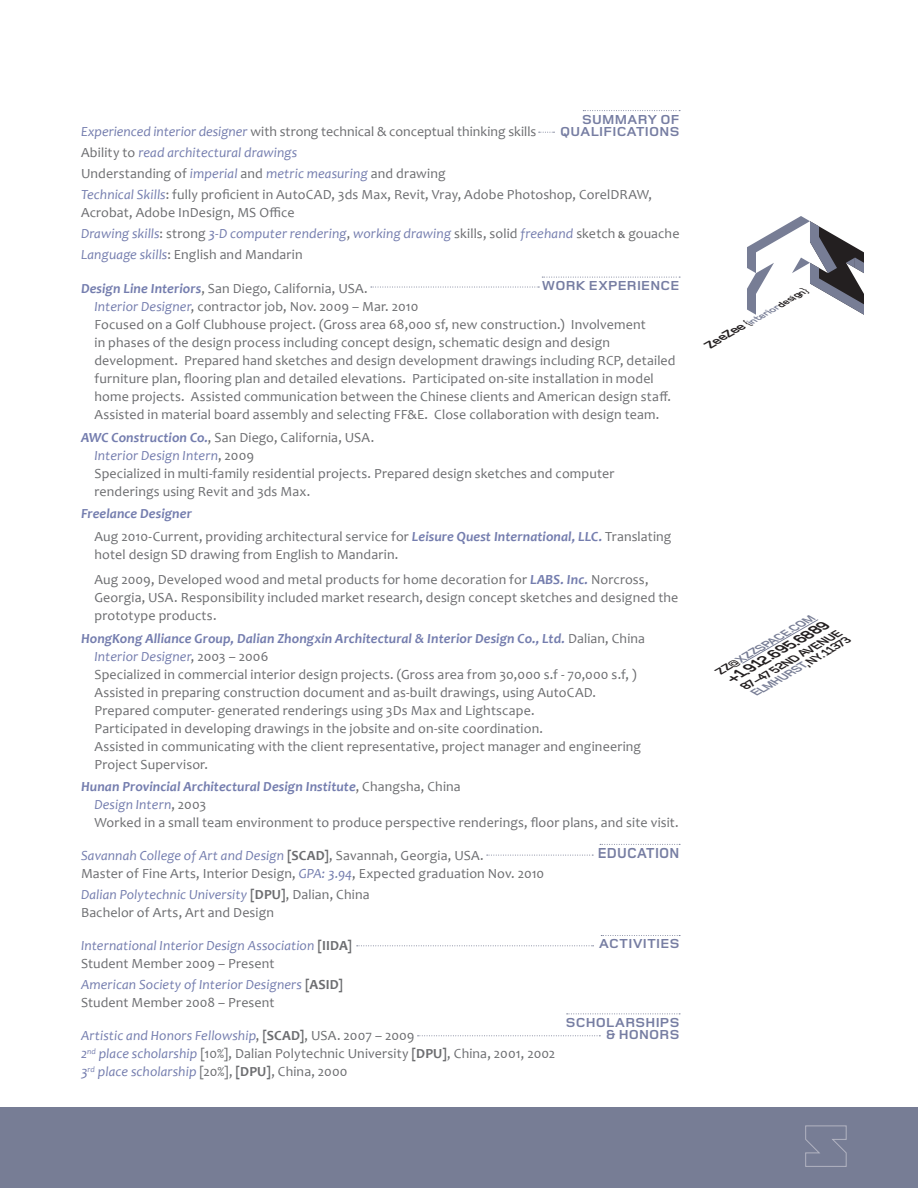
<style>
.page{position:relative;width:918px;height:1188px;background:#fff}
.page>*{position:absolute;margin:0;border:0;box-sizing:border-box;transform-origin:0 0}
.t1{font:700 15px "Foundry Monoline OT";letter-spacing:.01em;color:#767da2}
.t2{font:italic 700 14.55px "Foundry Monoline OT";color:#231f20;scale:1.15 1}
.t3{font:13.95px/18px "Candara";letter-spacing:.01em;color:#6c6d70}
.t4{font:italic 13.95px "Candara";letter-spacing:.01em;color:#747dae}
.t5{font:italic 700 13.95px "Candara";letter-spacing:.005em;color:#747dae}
.t6{font:700 13.5px/12px "Foundry Monoline OT";letter-spacing:.015em;color:#767da2;text-align:right;scale:1.11 1}
.t7{font:italic 700 11.55px "Foundry Monoline OT";color:#231f20;scale:1.15 1}
.t8{font:italic 700 11.1px "Foundry Monoline OT";color:#231f20;scale:1.15 1}
.t9{font:italic 700 10.95px "Foundry Monoline OT";color:#777d95;scale:1.15 1}
.t10{font:italic 700 9px "Foundry Monoline OT";color:#777d95;scale:1.15 1}
.s1{font-style:italic;color:#747dae}
.s2{font-style:normal;color:#6c6d70}
.s3{font-weight:700;font-style:normal;font-size:10.5px;color:#6c6d70}
.s4{font-weight:700;font-style:italic;color:#747dae}
.s5{font-weight:400;font-style:normal;color:#6c6d70}
.s6{font-weight:700;font-style:normal;color:#6c6d70}
.s7{font-weight:700}
.s8{font-size:12px;color:#231f20}
.s9{font-weight:500;color:#231f20}
.s10{color:#231f20}
.s11{color:#777d95}
</style>
<div class="page">
<svg style="left:747px;top:216px;width:117px;height:99px"></svg>
<svg style="left:742px;top:619px;width:77px;height:45px"></svg>
<div style="left:0;top:1107px;width:918px;height:81px;background:#777d95"></div>
<svg style="left:805px;top:1126px;width:42px;height:41px"></svg>
<svg style="left:539px;top:132px;width:16px;height:1px"></svg>
<svg style="left:371px;top:287px;width:168px;height:1px"></svg>
<svg style="left:542px;top:277px;width:138px;height:1px"></svg>
<svg style="left:600px;top:844px;width:80px;height:1px"></svg>
<svg style="left:601px;top:935px;width:79px;height:1px"></svg>
<svg style="left:567px;top:1014px;width:113px;height:1px"></svg>
<svg style="left:583px;top:110px;width:97px;height:1px"></svg>
<svg style="left:487px;top:855px;width:106px;height:1px"></svg>
<svg style="left:357px;top:945px;width:237px;height:1px"></svg>
<svg style="left:418px;top:1035px;width:182px;height:1px"></svg>
<p class="t6" style="left:560px;top:114px;width:109px">SUMMARY OF<br>QUALIFICATIONS</p>
<p class="t3" style="left:81px;top:122px;width:457px"><span class="s1">Experienced interior designer</span> with strong technical &amp; conceptual thinking skills</p>
<p class="t4" style="left:81px;top:144px;width:218px"><span class="s2">Ability to</span> read architectural drawings</p>
<p class="t3" style="left:81px;top:164px;width:366px">Understanding of <span class="s1">imperial</span> and <span class="s1">metric measuring</span> and drawing</p>
<p class="t3" style="left:81px;top:185px;width:573px"><span class="s1">Technical Skills</span>: fully proficient in AutoCAD, 3ds Max, Revit, Vray, Adobe Photoshop, CorelDRAW,<br>Acrobat, Adobe InDesign, MS Office</p>
<p class="t4" style="left:81px;top:225px;width:600px">Drawing skills<span class="s2">: strong</span> 3-D computer rendering<span class="s2">,</span> working drawing <span class="s2">skills, solid</span> freehand <span class="s2">sketch</span> <span class="s3">&amp;</span> <span class="s2">gouache</span></p>
<p class="t3" style="left:81px;top:245px;width:223px"><span class="s1">Language skills</span>: English and Mandarin</p>
<p class="t3" style="left:81px;top:280px;width:288px"><span class="s4">Design Line Interiors</span>, San Diego, California, USA.</p>
<p class="t3" style="left:94px;top:298px;width:325px"><span class="s1">Interior Designer</span>, contractor job, Nov. 2009 – Mar. 2010</p>
<p class="t3" style="left:94px;top:316px;width:583px">Focused on a Golf Clubhouse project. (Gross area 68,000 sf, new construction.) Involvement<br>in phases of the design process including concept design, schematic design and design development. Prepared hand sketches and design development drawings including RCP, detailed furniture plan, flooring plan and detailed elevations. Participated on-site installation in model home projects. Assisted communication between the Chinese clients and American design staff.<br>Assisted in material board assembly and selecting FF&amp;E. Close collaboration with design team.</p>
<p class="t3" style="left:81px;top:428px;width:295px"><span class="s4">AWC Construction Co.</span>, San Diego, California, USA.</p>
<p class="t4" style="left:94px;top:447px;width:161px">Interior Design Intern<span class="s2">, 2009</span></p>
<p class="t3" style="left:94px;top:464px;width:521px">Specialized in multi-family residential projects. Prepared design sketches and computer renderings using Revit and 3ds Max.</p>
<p class="t5" style="left:81px;top:505px;width:112px">Freelance Designer</p>
<p class="t3" style="left:94px;top:527px;width:578px">Aug 2010-Current, providing architectural service for <span class="s4">Leisure Quest International, LLC.</span> Translating hotel design SD drawing from English to Mandarin.</p>
<p class="t3" style="left:94px;top:571px;width:585px">Aug 2009, Developed wood and metal products for home decoration for <span class="s4">LABS. Inc.</span> Norcross,<br>Georgia, USA. Responsibility included market research, design concept sketches and designed the prototype products.</p>
<p class="t5" style="left:81px;top:630px;width:566px">HongKong Alliance Group, Dalian Zhongxin Architectural &amp; Interior Design Co., Ltd. <span class="s5">Dalian, China</span></p>
<p class="t4" style="left:94px;top:648px;width:175px">Interior Designer<span class="s2">, 2003 – 2006</span></p>
<p class="t3" style="left:94px;top:665px;width:544px">Specialized in commercial interior design projects. (Gross area from 30,000 s.f - 70,000 s.f, )</p>
<p class="t3" style="left:94px;top:683px;width:503px">Assisted in preparing construction document and as-built drawings, using AutoCAD.</p>
<p class="t3" style="left:94px;top:701px;width:442px">Prepared computer- generated renderings using 3Ds Max and Lightscape.</p>
<p class="t3" style="left:94px;top:719px;width:450px">Participated in developing drawings in the jobsite and on-site coordination.</p>
<p class="t3" style="left:94px;top:737px;width:548px">Assisted in communicating with the client representative, project manager and engineering<br>Project Supervisor.</p>
<p class="t5" style="left:81px;top:778px;width:381px">Hunan Provincial Architectural Design Institute<span class="s5">, Changsha, China</span></p>
<p class="t4" style="left:94px;top:796px;width:113px">Design Intern<span class="s2">, 2003</span></p>
<p class="t3" style="left:94px;top:814px;width:586px">Worked in a small team environment to produce perspective renderings, floor plans, and site visit.</p>
<p class="t4" style="left:81px;top:847px;width:404px">Savannah College of Art and Design <span class="s6">[SCAD]</span><span class="s2">, Savannah, Georgia, USA.</span></p>
<p class="t3" style="left:81px;top:865px;width:465px">Master of Fine Arts, Interior Design, <span class="s1">GPA: 3.94</span>, Expected graduation Nov. 2010</p>
<p class="t4" style="left:81px;top:886px;width:290px">Dalian Polytechnic University <span class="s6">[DPU]</span><span class="s2">, Dalian, China</span></p>
<p class="t3" style="left:81px;top:904px;width:195px">Bachelor of Arts, Art and Design</p>
<p class="t4" style="left:81px;top:937px;width:273px">International Interior Design Association <span class="s6">[IIDA]</span></p>
<p class="t3" style="left:81px;top:955px;width:195px">Student Member 2009 – Present</p>
<p class="t4" style="left:81px;top:976px;width:264px">American Society of Interior Designers <span class="s6">[ASID]</span></p>
<p class="t3" style="left:81px;top:994px;width:195px">Student Member 2008 – Present</p>
<p class="t4" style="left:81px;top:1027px;width:335px">Artistic and Honors Fellowship<span class="s2">,</span> <span class="s6">[SCAD]</span><span class="s2">, USA. 2007 – 2009</span></p>
<p class="t3" style="left:81px;top:1045px;width:476px"><span class="s1">2</span><sup>nd</sup> <span class="s1">place scholarship</span> [10%], Dalian Polytechnic University <span class="s7">[DPU]</span>, China, 2001, 2002</p>
<p class="t4" style="left:81px;top:1063px;width:268px">3<sup>rd</sup> place scholarship <span class="s2">[20%],</span> <span class="s6">[DPU]</span><span class="s2">, China, 2000</span></p>
<p class="t6" style="left:542px;top:280px;width:125px">WORK EXPERIENCE</p>
<p class="t1" style="left:598px;top:844px;width:83px">EDUCATION</p>
<p class="t6" style="left:599px;top:938px;width:74px">ACTIVITIES</p>
<p class="t6" style="left:566px;top:1017px;width:104px">SCHOLARSHIPS &amp; HONORS</p>
<p class="t10" style="left:706px;top:341px;width:102px;rotate:-30deg"><span class="s8">ZeeZee</span> <span class="s9">{</span>interior<span class="s10">design</span><span class="s9">}</span></p>
<p class="t9" style="left:716px;top:666px;width:98px;rotate:-30deg"><span class="s10">ZZ@</span>XZZSPACE.COM</p>
<p class="t2" style="left:727px;top:672px;width:101px;rotate:-30deg">+1.912.695.6889</p>
<p class="t7" style="left:741px;top:681px;width:100px;rotate:-30deg">87-47 52ND AVENUE</p>
<p class="t8" style="left:752px;top:688px;width:98px;rotate:-30deg"><span class="s11">ELMHURST</span>,NY.11373</p>
</div>
